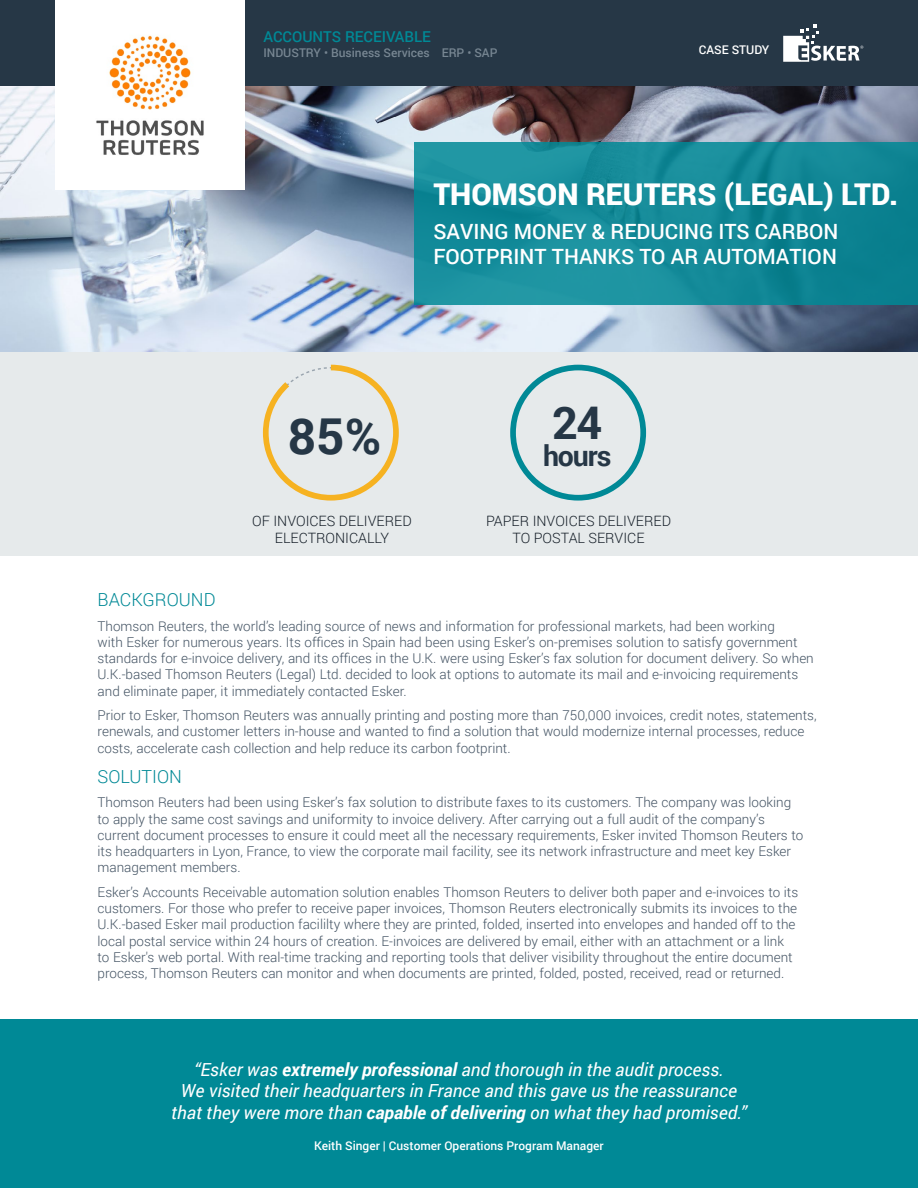
<style>
.page{position:relative;width:918px;height:1188px;background:#fff}
.page>*{position:absolute;margin:0;border:0;box-sizing:border-box;transform-origin:0 0}
.t1{font:700 49.5px "Roboto";color:#263746}
.t2{font:700 45px "Roboto";color:#263746}
.t3{font:900 30px "Roboto";color:#fff}
.t4{font:700 28.5px "Roboto";letter-spacing:-.04em;color:#263746}
.t5{font:500 21px/25.2px "Roboto";color:#fff}
.t6{font:italic 18px/21.6px "Roboto";color:#fff;text-align:center}
.t7{font:300 18px "Roboto";color:#008996}
.t8{font:500 15px "Roboto";color:#008996}
.t9{font:300 14.25px/17.1px "Roboto";color:#151e28;text-align:center}
.t10{font:300 13.5px/16.2px "Roboto";color:#435363}
.t11{font:500 12px "Roboto";color:#fff}
.t12{font:500 12px "Roboto";color:#778692}
.s1{font-weight:400}
.s2{font-weight:700}
</style>
<div class="page">
<div style="left:0;top:1019px;width:918px;height:169px;background:#008996"></div>
<div style="left:0;top:352px;width:918px;height:204px;background:#e6eaeb"></div>
<img style="left:0;top:85px;width:918px;height:267px">
<svg style="left:414px;top:142px;width:504px;height:163px;background:#148a98"></svg>
<div style="left:0;top:0;width:918px;height:85px;background:#263746"></div>
<svg style="left:783px;top:24px;width:80px;height:38px"></svg>
<div style="left:55px;top:0;width:189px;height:189px;background:#fff"></div>
<img style="left:96px;top:35px;width:108px;height:120px">
<svg style="left:262px;top:364px;width:137px;height:137px"></svg>
<div style="left:510px;top:365px;width:136px;height:136px;border:6px solid #008996;border-radius:50%"></div>
<p class="t8" style="left:263px;top:27px;width:169px">ACCOUNTS RECEIVABLE</p>
<p class="t12" style="left:263px;top:44px;width:236px">INDUSTRY <span class="s1">•</span> Business Services ERP <span class="s1">•</span> SAP</p>
<p class="t11" style="left:699px;top:41px;width:72px">CASE STUDY</p>
<h3 class="t3" style="left:433px;top:173px;width:466px">THOMSON REUTERS (LEGAL) LTD.</h3>
<h3 class="t5" style="left:433px;top:218px;width:407px">SAVING MONEY &amp; REDUCING ITS CARBON<br>FOOTPRINT THANKS TO AR AUTOMATION</h3>
<h1 class="t1" style="left:288px;top:401px;width:95px">85%</h1>
<p class="t9" style="left:252px;top:511px;width:161px">OF INVOICES DELIVERED<br>ELECTRONICALLY</p>
<h2 class="t2" style="left:552px;top:391px;width:51px">24</h2>
<h3 class="t4" style="left:543px;top:435px;width:70px">hours</h3>
<p class="t9" style="left:486px;top:511px;width:186px">PAPER INVOICES DELIVERED<br>TO POSTAL SERVICE</p>
<h3 class="t7" style="left:98px;top:587px;width:119px">BACKGROUND</h3>
<p class="t10" style="left:98px;top:617px;width:718px">Thomson Reuters, the world’s leading source of news and information for professional markets, had been working<br>with Esker for numerous years. Its offices in Spain had been using Esker’s on-premises solution to satisfy government standards for e-invoice delivery, and its offices in the U.K. were using Esker’s fax solution for document delivery. So when U.K.-based Thomson Reuters (Legal) Ltd. decided to look at options to automate its mail and e-invoicing requirements and eliminate paper, it immediately contacted Esker.</p>
<p class="t10" style="left:98px;top:707px;width:721px">Prior to Esker, Thomson Reuters was annually printing and posting more than 750,000 invoices, credit notes, statements, renewals, and customer letters in-house and wanted to find a solution that would modernize internal processes, reduce costs, accelerate cash collection and help reduce its carbon footprint.</p>
<h3 class="t7" style="left:98px;top:764px;width:86px">SOLUTION</h3>
<p class="t10" style="left:98px;top:794px;width:707px">Thomson Reuters had been using Esker’s fax solution to distribute faxes to its customers. The company was looking to apply the same cost savings and uniformity to invoice delivery. After carrying out a full audit of the company’s current document processes to ensure it could meet all the necessary requirements, Esker invited Thomson Reuters to its headquarters in Lyon, France, to view the corporate mail facility, see its network infrastructure and meet key Esker management members.</p>
<p class="t10" style="left:98px;top:884px;width:702px">Esker’s Accounts Receivable automation solution enables Thomson Reuters to deliver both paper and e-invoices to its customers. For those who prefer to receive paper invoices, Thomson Reuters electronically submits its invoices to the U.K.-based Esker mail production facililty where they are printed, folded, inserted into envelopes and handed off to the local postal service within 24 hours of creation. E-invoices are delivered by email, either with an attachment or a link to Esker's web portal. With real-time tracking and reporting tools that deliver visibility throughout the entire document process, Thomson Reuters can monitor and when documents are printed, folded, posted, received, read or returned.</p>
<h3 class="t6" style="left:171px;top:1058px;width:577px">“Esker was <span class="s2">extremely professional</span> and thorough in the audit process.<br>We visited their headquarters in France and this gave us the reassurance that they were more than <span class="s2">capable of delivering</span> on what they had promised.”</h3>
<p class="t11" style="left:314px;top:1138px;width:291px">Keith Singer | Customer Operations Program Manager</p>
</div>
